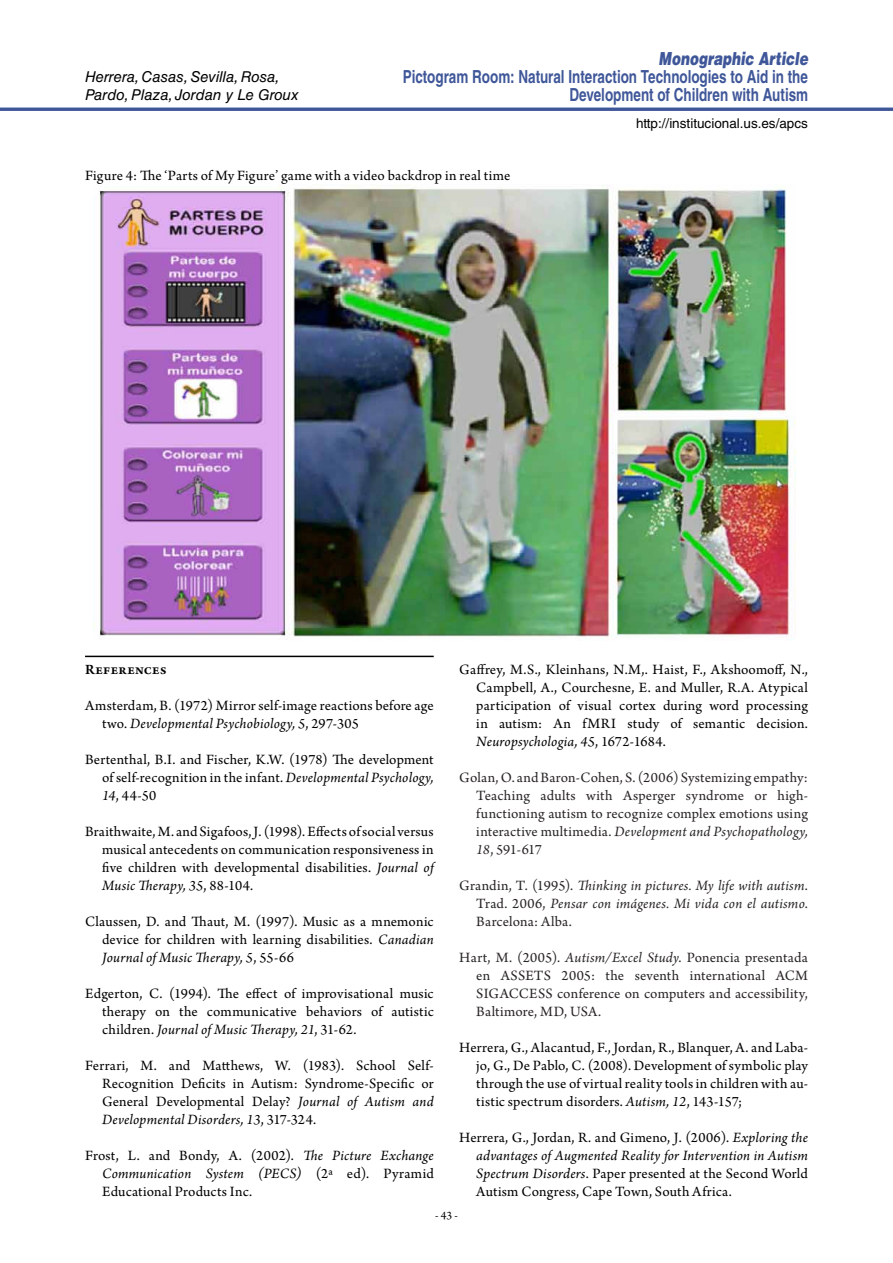
<style>
.page{position:relative;width:893px;height:1263px;background:#fff}
.page>*{position:absolute;margin:0;border:0;box-sizing:border-box;transform-origin:0 0}
.t1{font:700 18px/18px "Helvetica LT Std";letter-spacing:-.005em;color:#3f5799;text-align:right;scale:.75 1}
.t2{font:italic 900 18px "Helvetica LT Std";color:#3f5799;scale:.75 1}
.t3{font:15px/18px "Arno Pro";letter-spacing:.01em;color:#000;text-align:justify}
.t4{font:15px/18px "Arno Pro";letter-spacing:.01em;color:#292526;text-align:justify}
.t5{font:italic 15px/18px "Arno Pro";letter-spacing:.015em;color:#292526;text-align:justify}
.t6{font:italic 15px/18px "Helvetica LT Std";color:#000}
.t7{font:600 15px "Arno Pro";letter-spacing:.03em;color:#000}
.t8{font:13.5px "Helvetica LT Std";color:#000}
.t9{font:12px "Arno Pro";color:#000}
.s1{font-style:italic}
.s2{font-style:normal}
</style>
<div class="page">
<hr style="left:0;top:108px;width:893px;height:3px;background:#3f5799">
<img style="left:94px;top:187px;width:701px;height:454px">
<hr style="left:85px;top:656px;width:349px;height:1px;background:#000">
<p class="t6" style="left:85px;top:68px;width:215px">Herrera, Casas, Sevilla, Rosa,<br>Pardo, Plaza, Jordan y Le Groux</p>
<p class="t2" style="left:659px;top:46px;width:201px">Monographic Article</p>
<p class="t1" style="left:403px;top:67px;width:542px">Pictogram Room: Natural Interaction Technologies to Aid in the<br>Development of Children with Autism</p>
<p class="t8" style="left:636px;top:115px;width:173px">http://institucional.us.es/apcs</p>
<p class="t3" style="left:85px;top:168px;width:427px">Figure 4: The ‘Parts of My Figure’ game with a video backdrop in real time</p>
<p class="t7" style="left:85px;top:661px;width:83px">References</p>
<p class="t3" style="left:102px;top:697px;width:333px;text-indent:-17px">Amsterdam, B. (1972) Mirror self-image reactions before age two. <span class="s1">Developmental Psychobiology, 5</span>, 297-305</p>
<p class="t3" style="left:102px;top:751px;width:333px;text-indent:-17px">Bertenthal, B.I. and Fischer, K.W. (1978) The development of self-recognition in the infant. <span class="s1">Developmental Psychology, 14</span>, 44-50</p>
<p class="t3" style="left:102px;top:823px;width:333px;text-indent:-17px">Braithwaite, M. and Sigafoos, J. (1998). Effects of social versus musical antecedents on communication responsiveness in five children with developmental disabilities. <span class="s1">Journal of Music Therapy, 35</span>, 88-104.</p>
<p class="t3" style="left:102px;top:913px;width:333px;text-indent:-17px">Claussen, D. and Thaut, M. (1997). Music as a mnemonic device for children with learning disabilities. <span class="s1">Canadian Journal of Music Therapy, 5</span>, 55-66</p>
<p class="t3" style="left:102px;top:985px;width:333px;text-indent:-17px">Edgerton, C. (1994). The effect of improvisational music therapy on the communicative behaviors of autistic children. <span class="s1">Journal of Music Therapy, 21</span>, 31-62.</p>
<p class="t3" style="left:102px;top:1057px;width:333px;text-indent:-17px">Ferrari, M. and Matthews, W. (1983). School Self-Recognition Deficits in Autism: Syndrome-Specific or General Developmental Delay? <span class="s1">Journal of Autism and Developmental Disorders, 13</span>, 317-324.</p>
<p class="t3" style="left:102px;top:1147px;width:333px;text-indent:-17px">Frost, L. and Bondy, A. (2002). <span class="s1">The Picture Exchange Communication System (PECS)</span> (2ª ed). Pyramid Educational Products Inc.</p>
<p class="t3" style="left:476px;top:661px;width:333px;text-indent:-17px">Gaffrey, M.S., Kleinhans, N.M,. Haist, F., Akshoomoff, N., Campbell, A., Courchesne, E. and Muller, R.A. Atypical participation of visual cortex during word processing in autism: An fMRI study of semantic decision.<br><span class="s1">Neuropsychologia, 45</span>, 1672-1684.</p>
<p class="t4" style="left:476px;top:769px;width:333px;text-indent:-17px">Golan, O. and Baron-Cohen, S. (2006) Systemizing empathy:<br>Teaching adults with Asperger syndrome or high&shy;functioning autism to recognize complex emotions using interactive multimedia. <span class="s1">Development and Psychopathology, 18</span>, 591-617</p>
<p class="t5" style="left:476px;top:877px;width:333px;text-indent:-17px"><span class="s2">Grandin, T. (1995).</span> Thinking in pictures. My life with autism<span class="s2">.<br>Trad. 2006,</span> Pensar con imágenes. Mi vida con el autismo<span class="s2">.<br>Barcelona: Alba.</span></p>
<p class="t4" style="left:476px;top:949px;width:333px;text-indent:-17px">Hart, M. (2005). <span class="s1">Autism/Excel Study</span>. Ponencia presentada en ASSETS 2005: the seventh international ACM SIGACCESS conference on computers and accessibility, Baltimore, MD, USA.</p>
<p class="t3" style="left:476px;top:1039px;width:333px;text-indent:-17px">Herrera, G., Alacantud, F., Jordan, R., Blanquer, A. and Laba&shy;jo, G., De Pablo, C. (2008). Development of symbolic play through the use of virtual reality tools in children with au&shy;tistic spectrum disorders. <span class="s1">Autism, 12</span>, 143-157;</p>
<p class="t3" style="left:476px;top:1129px;width:333px;text-indent:-17px">Herrera, G., Jordan, R. and Gimeno, J. (2006). <span class="s1">Exploring the advantages of Augmented Reality for Intervention in Autism Spectrum Disorders</span>. Paper presented at the Second World Autism Congress, Cape Town, South Africa.</p>
<p class="t9" style="left:435px;top:1208px;width:24px">- 43 -</p>
</div>
